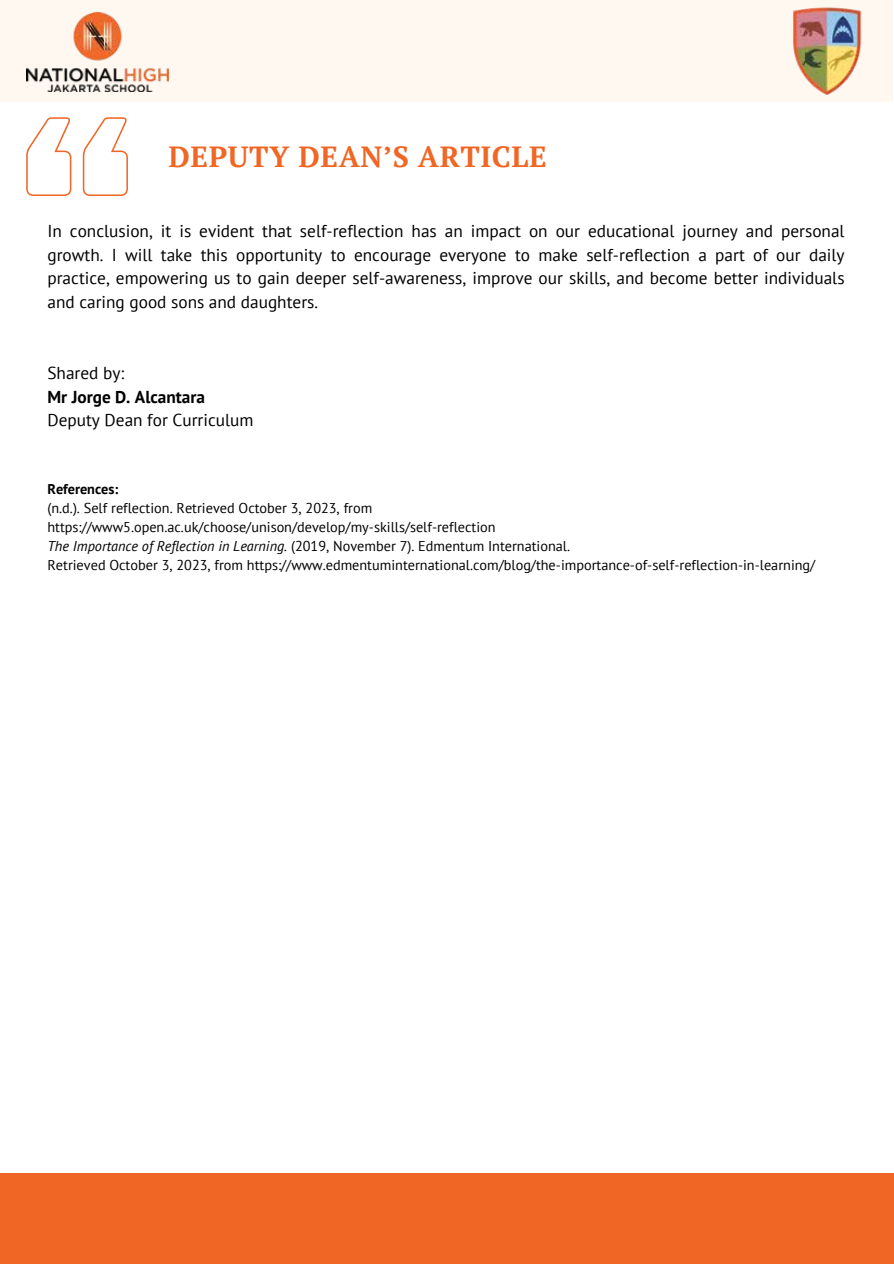
<style>
.page{position:relative;width:894px;height:1264px;background:#fff}
.page>*{position:absolute;margin:0;border:0;box-sizing:border-box;transform-origin:0 0}
.t1{font:700 29.1px "PT Serif";letter-spacing:.02em;color:#f06624}
.t2{font:17.25px/23.7px "PT Sans";color:#000;text-align:justify}
.t3{font:700 17.25px "PT Sans";color:#000}
.t4{font:14.25px "PT Sans";color:#000}
.t5{font:700 14.25px "PT Sans";color:#000}
.s1{font-style:italic}
</style>
<div class="page">
<div style="left:0;top:1172px;width:893px;height:91px;background:#f06624"></div>
<div style="left:1px;top:0;width:891px;height:102px;background:#fff8f0"></div>
<img style="left:26px;top:12px;width:142px;height:79px">
<img style="left:793px;top:7px;width:69px;height:88px">
<svg style="left:26px;top:117px;width:102px;height:79px"></svg>
<p class="t1" style="left:168px;top:136px;width:379px">DEPUTY DEAN’S ARTICLE</p>
<p class="t2" style="left:47px;top:219px;width:798px">In conclusion, it is evident that self-reflection has an impact on our educational journey and personal growth. I will take this opportunity to encourage everyone to make self-reflection a part of our daily practice, empowering us to gain deeper self-awareness, improve our skills, and become better individuals and caring good sons and daughters.</p>
<p class="t2" style="left:47px;top:360px;width:78px">Shared by:</p>
<p class="t3" style="left:47px;top:385px;width:159px">Mr Jorge D. Alcantara</p>
<p class="t2" style="left:47px;top:408px;width:207px">Deputy Dean for Curriculum</p>
<p class="t5" style="left:47px;top:479px;width:72px">References:</p>
<p class="t4" style="left:47px;top:498px;width:326px">(n.d.). Self reflection. Retrieved October 3, 2023, from</p>
<p class="t4" style="left:47px;top:517px;width:449px">https://www5.open.ac.uk/choose/unison/develop/my-skills/self-reflection</p>
<p class="t4" style="left:47px;top:536px;width:524px"><span class="s1">The Importance of Reflection in Learning.</span> (2019, November 7). Edmentum International.</p>
<p class="t4" style="left:47px;top:555px;width:769px">Retrieved October 3, 2023, from https://www.edmentuminternational.com/blog/the-importance-of-self-reflection-in-learning/</p>
</div>
